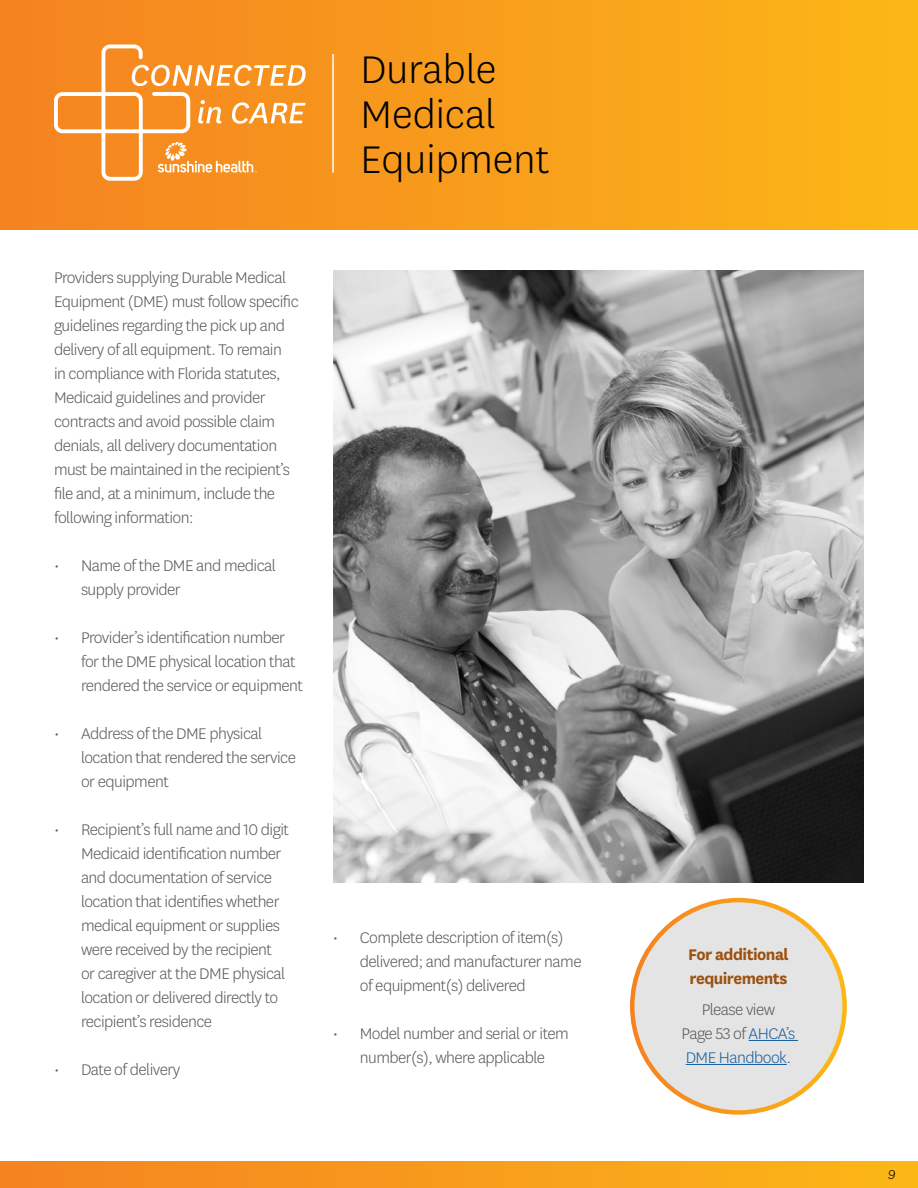
<style>
.page{position:relative;width:918px;height:1188px;background:#fff}
.page>*{position:absolute;margin:0;border:0;box-sizing:border-box;transform-origin:0 0}
.t1{font:300 45px/45px "Centene Sans";color:#000}
.t2{font:300 18px/24px "Centene Sans";letter-spacing:-.03em;color:#57585a}
.t3{font:700 18px/24px "Centene Sans";letter-spacing:-.03em;color:#9c5110}
.t4{font:italic 300 15px "Centene Sans";color:#000}
.s1{color:#175d9e}
</style>
<div class="page">
<div style="left:0;top:1161px;width:918px;height:27px;background:linear-gradient(to right,#f48221,#fbb617)"></div>
<div style="left:0;top:0;width:918px;height:230px;background:linear-gradient(to right,#f48221,#fbb617)"></div>
<hr style="left:332px;top:54px;width:2px;height:119px;background:#fff">
<svg style="left:54px;top:44px;width:252px;height:137px;background:#f79c3e"></svg>
<img style="left:334px;top:270px;width:530px;height:612px">
<div style="left:632px;top:900px;width:213px;height:212px;background:#e4e4e4;border-radius:50%"></div>
<hr style="left:749px;top:1040px;width:49px;height:1px;background:#175d9e">
<hr style="left:686px;top:1064px;width:101px;height:1px;background:#175d9e">
<h2 class="t1" style="left:360px;top:45px;width:191px">Durable<br>Medical<br>Equipment</h2>
<p class="t2" style="left:54px;top:265px;width:246px">Providers supplying Durable Medical Equipment (DME) must follow specific guidelines regarding the pick up and delivery of all equipment. To remain<br>in compliance with Florida statutes, Medicaid guidelines and provider contracts and avoid possible claim denials, all delivery documentation must be maintained in the recipient’s file and, at a minimum, include the following information:</p>
<p class="t2" style="left:81px;top:553px;width:196px;text-indent:-27px">• Name of the DME and medical supply provider</p>
<p class="t2" style="left:81px;top:625px;width:224px;text-indent:-27px">• Provider’s identification number for the DME physical location that rendered the service or equipment</p>
<p class="t2" style="left:81px;top:721px;width:217px;text-indent:-27px">• Address of the DME physical location that rendered the service or equipment</p>
<p class="t2" style="left:81px;top:817px;width:210px;text-indent:-27px">• Recipient’s full name and 10 digit<br>Medicaid identification number and documentation of service location that identifies whether medical equipment or supplies were received by the recipient or caregiver at the DME physical location or delivered directly to recipient’s residence</p>
<p class="t2" style="left:54px;top:1057px;width:128px">• Date of delivery</p>
<p class="t2" style="left:360px;top:925px;width:223px;text-indent:-27px">• Complete description of item(s) delivered; and manufacturer name of equipment(s) delivered</p>
<p class="t2" style="left:333px;top:1021px;width:238px;text-align:center">• Model number and serial or item number(s), where applicable</p>
<h3 class="t3" style="left:688px;top:941px;width:102px">For additional requirements</h3>
<p class="t2" style="left:681px;top:997px;width:116px;text-align:center">Please view<br>Page 53 of <span class="s1">AHCA’s<br>DME Handbook</span>.</p>
<p class="t4" style="left:888px;top:1165px;width:9px">9</p>
</div>
